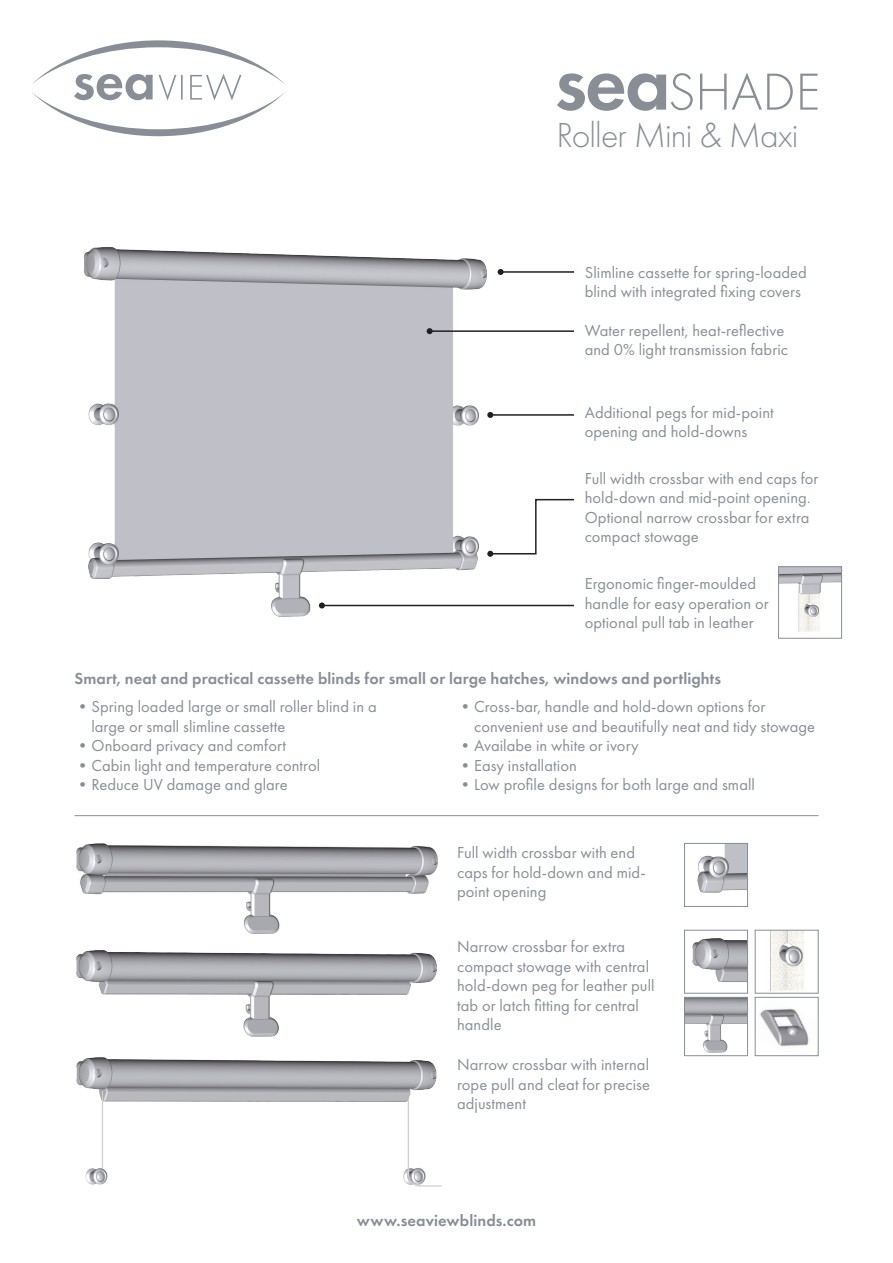
<style>
.page{position:relative;width:893px;height:1263px;background:#fff}
.page>*{position:absolute;margin:0;border:0;box-sizing:border-box;transform-origin:0 0}
.t1{font:300 54px "Futura PT";letter-spacing:-.005em;color:#898e96}
.t2{font:300 36px "Futura PT";letter-spacing:-.025em;color:#898e96}
.t3{font:16.5px/19.5px "Futura PT";letter-spacing:.005em;color:#898e96}
.t4{font:600 16.5px "Futura PT";letter-spacing:.005em;color:#898e96}
.s1{font-weight:600;font-size:81px}
</style>
<div class="page">
<img style="left:83px;top:247px;width:414px;height:370px">
<img style="left:697px;top:845px;width:49px;height:48px">
<div style="left:684px;top:843px;width:64px;height:64px;border:1px solid #898e96"></div>
<img style="left:692px;top:938px;width:54px;height:44px">
<div style="left:684px;top:930px;width:64px;height:63px;border:1px solid #898e96"></div>
<img style="left:780px;top:568px;width:60px;height:64px">
<div style="left:778px;top:566px;width:64px;height:73px;border:1px solid #898e96"></div>
<img style="left:770px;top:932px;width:34px;height:59px">
<div style="left:755px;top:930px;width:64px;height:63px;border:1px solid #898e96"></div>
<hr style="left:501px;top:271px;width:73px;height:2px;background:#231f20">
<svg style="left:498px;top:269px;width:6px;height:6px"></svg>
<hr style="left:430px;top:330px;width:144px;height:2px;background:#231f20">
<svg style="left:427px;top:328px;width:6px;height:6px"></svg>
<hr style="left:322px;top:605px;width:252px;height:1px;background:#231f20">
<svg style="left:319px;top:602px;width:6px;height:6px"></svg>
<svg style="left:487px;top:498px;width:88px;height:59px"></svg>
<hr style="left:490px;top:414px;width:84px;height:2px;background:#231f20">
<svg style="left:487px;top:412px;width:6px;height:6px"></svg>
<hr style="left:74px;top:815px;width:745px;height:1px;background:#898e96">
<svg style="left:32px;top:40px;width:253px;height:96px"></svg>
<img style="left:76px;top:843px;width:362px;height:91px">
<img style="left:76px;top:950px;width:361px;height:86px">
<img style="left:686px;top:999px;width:60px;height:53px">
<div style="left:684px;top:997px;width:64px;height:59px;border:1px solid #898e96"></div>
<img style="left:760px;top:1008px;width:49px;height:39px">
<div style="left:755px;top:997px;width:64px;height:59px;border:1px solid #898e96"></div>
<img style="left:403px;top:1167px;width:22px;height:17px">
<hr style="left:408px;top:1091px;width:1px;height:83px;background:#cfd0d0">
<img style="left:76px;top:1057px;width:361px;height:48px">
<hr style="left:102px;top:1091px;width:1px;height:85px;background:#cfd0d0">
<img style="left:85px;top:1168px;width:23px;height:17px">
<svg style="left:407px;top:1173px;width:34px;height:14px"></svg>
<h1 class="t1" style="left:554px;top:61px;width:267px"><span class="s1">sea</span>SHADE</h1>
<h2 class="t2" style="left:557px;top:115px;width:243px">Roller Mini &amp; Maxi</h2>
<p class="t3" style="left:585px;top:262px;width:224px">Slimline cassette for spring-loaded blind with integrated fixing covers</p>
<p class="t3" style="left:585px;top:320px;width:205px">Water repellent, heat-reflective and 0% light transmission fabric</p>
<p class="t3" style="left:585px;top:402px;width:190px">Additional pegs for mid-point opening and hold-downs</p>
<p class="t3" style="left:585px;top:469px;width:235px">Full width crossbar with end caps for hold-down and mid-point opening.<br>Optional narrow crossbar for extra compact stowage</p>
<p class="t3" style="left:585px;top:574px;width:185px">Ergonomic finger-moulded handle for easy operation or optional pull tab in leather</p>
<p class="t4" style="left:74px;top:668px;width:648px">Smart, neat and practical cassette blinds for small or large hatches, windows and portlights</p>
<p class="t3" style="left:91px;top:697px;width:287px;text-indent:-17px">•Spring loaded large or small roller blind in a large or small slimline cassette</p>
<p class="t3" style="left:74px;top:736px;width:213px">•Onboard privacy and comfort</p>
<p class="t3" style="left:74px;top:755px;width:247px">•Cabin light and temperature control</p>
<p class="t3" style="left:74px;top:775px;width:215px">•Reduce UV damage and glare</p>
<p class="t3" style="left:474px;top:697px;width:343px;text-indent:-17px">•Cross-bar, handle and hold-down options for convenient use and beautifully neat and tidy stowage</p>
<p class="t3" style="left:457px;top:736px;width:183px">•Availabe in white or ivory</p>
<p class="t3" style="left:457px;top:755px;width:121px">•Easy installation</p>
<p class="t3" style="left:457px;top:775px;width:299px">•Low profile designs for both large and small</p>
<p class="t3" style="left:457px;top:843px;width:190px">Full width crossbar with end caps for hold-down and mid&shy;point opening</p>
<p class="t3" style="left:457px;top:937px;width:199px">Narrow crossbar for extra compact stowage with central hold-down peg for leather pull tab or latch fitting for central handle</p>
<p class="t3" style="left:457px;top:1055px;width:194px;text-align:justify">Narrow crossbar with internal rope pull and cleat for precise adjustment</p>
<p class="t4" style="left:357px;top:1210px;width:181px">www.seaviewblinds.com</p>
</div>
